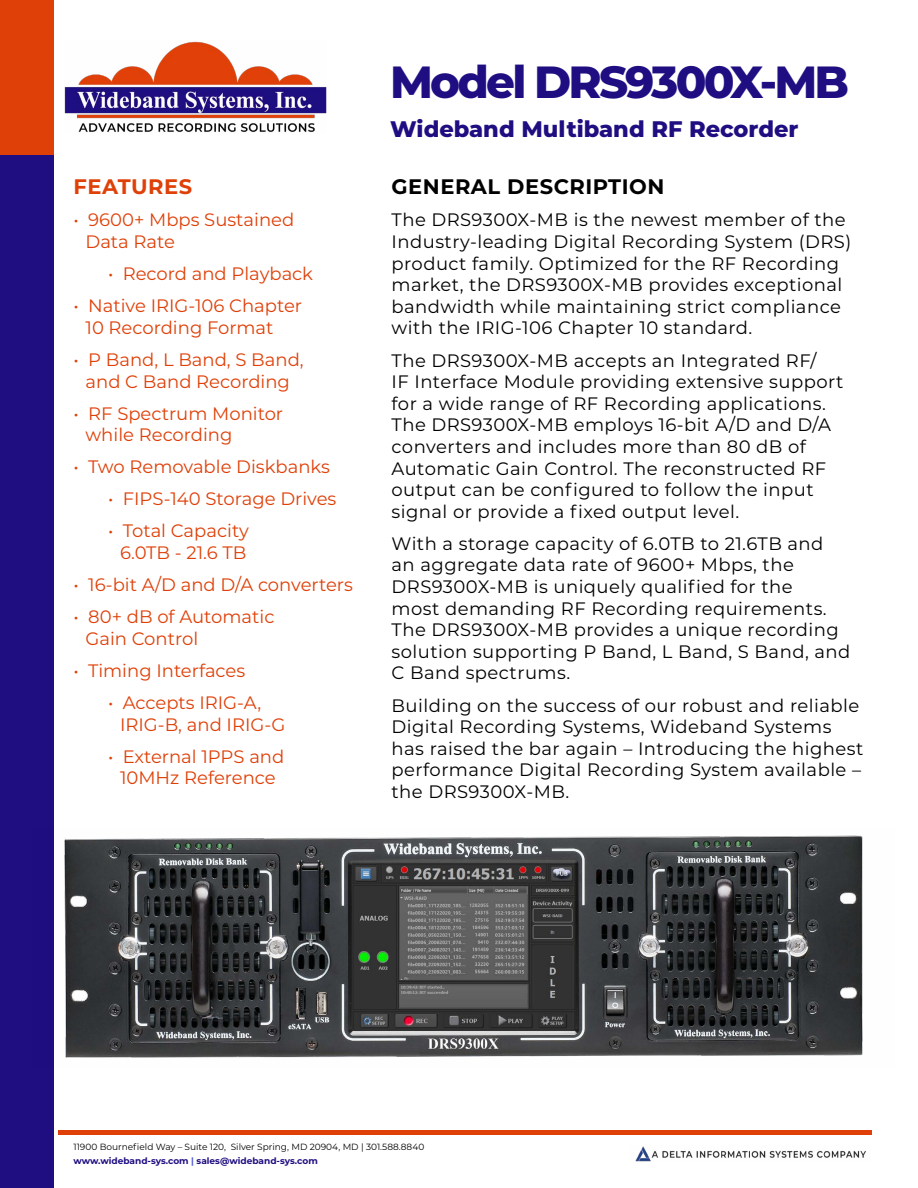
<style>
.page{position:relative;width:918px;height:1188px;background:#fff}
.page>*{position:absolute;margin:0;border:0;box-sizing:border-box;transform-origin:0 0}
.t1{font:800 45px "Montserrat";letter-spacing:-.06em;color:#1f0e81}
.t2{font:800 22.5px "Montserrat";color:#1f0e81}
.t3{font:700 21px "Montserrat";letter-spacing:.025em;color:#000}
.t4{font:700 21px "Montserrat";letter-spacing:.025em;color:#df4008}
.t5{font:18px/21.6px "Montserrat";letter-spacing:.025em;color:#000}
.t6{font:18px/21.6px "Montserrat";color:#df4008}
.t7{font:9px/13.8px "Montserrat";color:#000}
.s1{font-weight:700;color:#1f0e81}
.s2{font-weight:700;color:#4f5cd6}
</style>
<div class="page">
<hr style="left:58px;top:1131px;width:814px;height:4px;background:#df4008">
<div style="left:0;top:0;width:54px;height:1188px;background:#1f0e81"></div>
<div style="left:0;top:0;width:54px;height:155px;background:#df4008"></div>
<img style="left:64px;top:835px;width:799px;height:223px">
<img style="left:64px;top:41px;width:263px;height:91px">
<img style="left:635px;top:1146px;width:231px;height:16px">
<p class="t4" style="left:74px;top:172px;width:120px">FEATURES</p>
<p class="t6" style="left:86px;top:209px;width:210px;text-indent:-12px">• 9600+ Mbps Sustained<br>Data Rate</p>
<p class="t6" style="left:108px;top:262px;width:207px">• Record and Playback</p>
<p class="t6" style="left:86px;top:294px;width:218px;text-indent:-12px">• Native IRIG-106 Chapter<br>10 Recording Format</p>
<p class="t6" style="left:74px;top:348px;width:232px;text-align:center">• P Band, L Band, S Band, and C Band Recording</p>
<p class="t6" style="left:86px;top:402px;width:199px;text-indent:-12px">• RF Spectrum Monitor while Recording</p>
<p class="t6" style="left:74px;top:455px;width:258px">• Two Removable Diskbanks</p>
<p class="t6" style="left:108px;top:488px;width:230px">• FIPS-140 Storage Drives</p>
<p class="t6" style="left:108px;top:520px;width:142px;text-align:center">• Total Capacity<br>6.0TB - 21.6 TB</p>
<p class="t6" style="left:74px;top:573px;width:281px">• 16-bit A/D and D/A converters</p>
<p class="t6" style="left:86px;top:605px;width:191px;text-indent:-12px">• 80+ dB of Automatic<br>Gain Control</p>
<p class="t6" style="left:74px;top:659px;width:173px">• Timing Interfaces</p>
<p class="t6" style="left:120px;top:691px;width:167px;text-indent:-12px">• Accepts IRIG-A,<br>IRIG-B, and IRIG-G</p>
<p class="t6" style="left:108px;top:745px;width:178px;text-align:center">• External 1PPS and<br>10MHz Reference</p>
<h1 class="t1" style="left:390px;top:49px;width:461px">Model DRS9300X-MB</h1>
<p class="t2" style="left:390px;top:112px;width:410px">Wideband Multiband RF Recorder</p>
<p class="t3" style="left:392px;top:172px;width:274px">GENERAL DESCRIPTION</p>
<p class="t5" style="left:392px;top:209px;width:461px">The DRS9300X-MB is the newest member of the Industry-leading Digital Recording System (DRS) product family. Optimized for the RF Recording market, the DRS9300X-MB provides exceptional bandwidth while maintaining strict compliance with the IRIG-106 Chapter 10 standard.</p>
<p class="t5" style="left:392px;top:349px;width:453px">The DRS9300X-MB accepts an Integrated RF/<br>IF Interface Module providing extensive support for a wide range of RF Recording applications.<br>The DRS9300X-MB employs 16-bit A/D and D/A converters and includes more than 80 dB of Automatic Gain Control. The reconstructed RF output can be configured to follow the input signal or provide a fixed output level.</p>
<p class="t5" style="left:392px;top:532px;width:460px">With a storage capacity of 6.0TB to 21.6TB and an aggregate data rate of 9600+ Mbps, the DRS9300X-MB is uniquely qualified for the<br>most demanding RF Recording requirements.<br>The DRS9300X-MB provides a unique recording solution supporting P Band, L Band, S Band, and C Band spectrums.</p>
<p class="t5" style="left:392px;top:694px;width:473px">Building on the success of our robust and reliable Digital Recording Systems, Wideband Systems has raised the bar again – Introducing the highest performance Digital Recording System available – the DRS9300X-MB.</p>
<p class="t7" style="left:74px;top:1140px;width:352px">11900 Bournefield Way – Suite 120, Silver Spring, MD 20904, MD | 301.588.8840 <span class="s1">www.wideband-sys.com</span> <span class="s2">|</span> <span class="s1">sales@wideband-sys.com</span></p>
</div>
